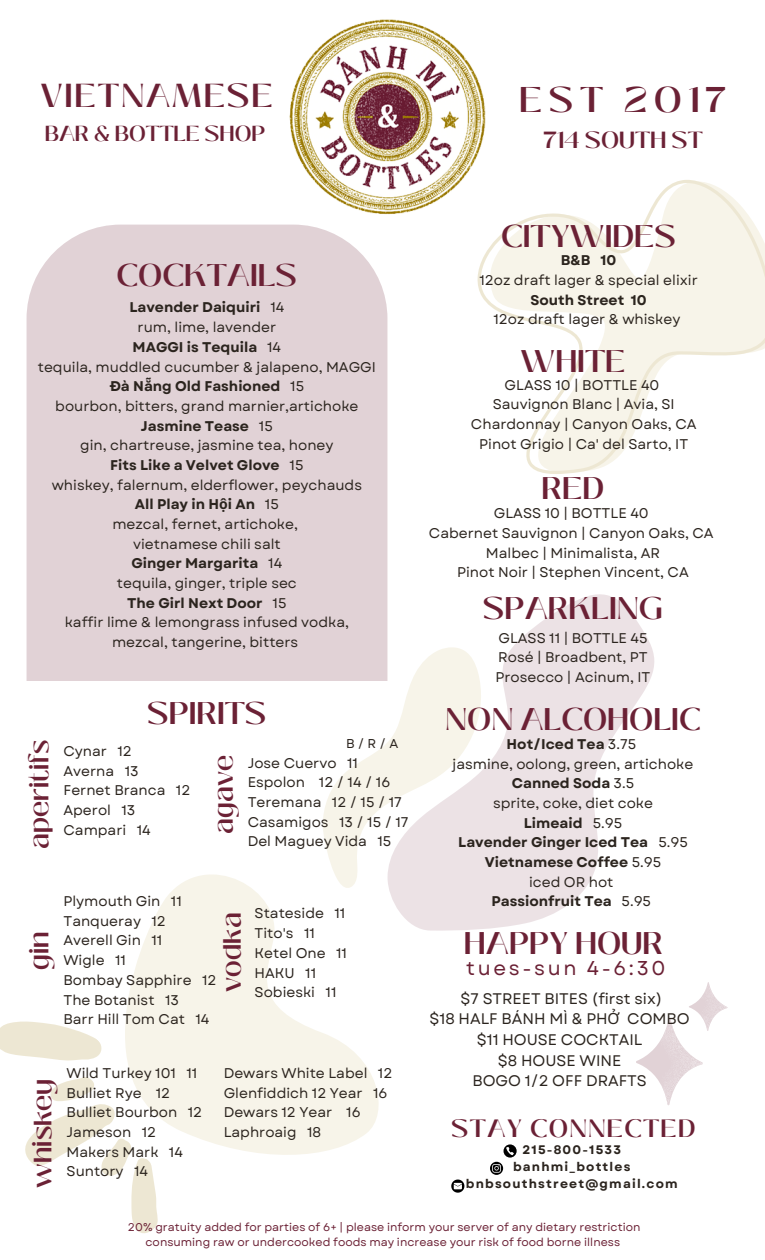
<style>
.page{position:relative;width:765px;height:1260px;background:#fff}
.page>*{position:absolute;margin:0;border:0;box-sizing:border-box;transform-origin:0 0}
.t1{font:600 35.62px "Black Mango";letter-spacing:.185em;color:#6b2135}
.t2{font:600 33.12px "Black Mango";letter-spacing:.05em;color:#6b2135}
.t3{font:600 31.25px "Black Mango";color:#6b2135}
.t4{font:600 25px "Black Mango";color:#6b2135}
.t5{font:600 25px "Black Mango";letter-spacing:.05em;color:#6b2135}
.t6{font:600 23.38px "Black Mango";color:#6b2135}
.t7{font:600 21.62px "Black Mango";letter-spacing:-.005em;color:#6b2135}
.t8{font:20px "Garet";letter-spacing:.135em;color:#6b2135}
.t9{font:15.38px/20.6px "Garet";color:#2b241e;text-align:center}
.t10{font:14px/19.8px "Garet";color:#2b241e}
.t11{font:700 14px "Garet";color:#2b241e}
.t12{font:12.88px "Garet";color:#2b241e}
.t13{font:700 12.38px/16.9px "Garet";letter-spacing:.095em;color:#2b241e;text-align:center}
.t14{font:11.25px/15px "Garet";color:#6b2135;text-align:center}
.s1{font-weight:700}
.s2{font-family:"Noto Sans";font-weight:700}
.s3{font-family:"Noto Sans"}
</style>
<div class="page">
<img style="left:289px;top:19px;width:197px;height:196px">
<svg style="left:636px;top:982px;width:92px;height:123px"></svg>
<div style="left:27px;top:225px;width:360px;height:456px;background:#e1d2d6"></div>
<svg style="left:451px;top:1180px;width:13px;height:13px"></svg>
<svg style="left:490px;top:1144px;width:27px;height:31px"></svg>
<svg style="left:310px;top:579px;width:344px;height:352px;fill:#ece2e5"></svg>
<svg style="left:268px;top:639px;width:268px;height:256px"></svg>
<svg style="left:477px;top:180px;width:288px;height:294px"></svg>
<svg style="left:131px;top:851px;width:255px;height:304px;fill:#f7f4e9"></svg>
<svg style="left:0;top:984px;width:219px;height:249px"></svg>
<h2 class="t2" style="left:40px;top:70px;width:235px">VIETNAMESE</h2>
<h3 class="t7" style="left:45px;top:117px;width:222px">BAR &amp; BOTTLE SHOP</h3>
<h1 class="t1" style="left:519px;top:73px;width:208px">EST 2017</h1>
<h3 class="t6" style="left:543px;top:122px;width:161px">714 SOUTH ST</h3>
<h3 class="t3" style="left:117px;top:252px;width:182px">COCKTAILS</h3>
<p class="t10" style="left:38px;top:298px;width:340px;text-align:center"><span class="s1">Lavender Daiquiri</span> 14<br>rum, lime, lavender<br><span class="s1">MAGGI is Tequila</span> 14<br>tequila, muddled cucumber &amp; jalapeno, MAGGI<br><span class="s1">Đà Nẵng Old Fashioned</span> 15<br>bourbon, bitters, grand marnier,artichoke<br><span class="s1">Jasmine Tease</span> 15<br>gin, chartreuse, jasmine tea, honey<br><span class="s1">Fits Like a Velvet Glove</span> 15<br>whiskey, falernum, elderflower, peychauds<br><span class="s1">All Play in H</span><span class="s2">ộ</span><span class="s1">i An</span> 15<br>mezcal, fernet, artichoke,<br>vietnamese chili salt<br><span class="s1">Ginger Margarita</span> 14<br>tequila, ginger, triple sec<br><span class="s1">The Girl Next Door</span> 15<br>kaffir lime &amp; lemongrass infused vodka, mezcal, tangerine, bitters</p>
<h3 class="t4" style="left:21px;top:849px;width:110px;rotate:-90deg">aperitifs</h3>
<h3 class="t3" style="left:147px;top:690px;width:121px">SPIRITS</h3>
<p class="t10" style="left:64px;top:741px;width:128px">Cynar 12<br>Averna 13<br>Fernet Branca 12<br>Aperol 13<br>Campari 14</p>
<p class="t12" style="left:346px;top:734px;width:54px">B/R/A</p>
<p class="t10" style="left:248px;top:753px;width:162px">Jose Cuervo 11<br>Espolon 12 / 14 / 16<br>Teremana 12 / 15 / 17<br>Casamigos 13 / 15 / 17<br>Del Maguey Vida 15</p>
<h3 class="t4" style="left:205px;top:834px;width:81px;rotate:-90deg">agave</h3>
<h3 class="t4" style="left:21px;top:970px;width:40px;rotate:-90deg">gin</h3>
<p class="t10" style="left:64px;top:891px;width:155px">Plymouth Gin 11<br>Tanqueray 12<br>Averell Gin 11<br>Wigle 11<br>Bombay Sapphire 12<br>The Botanist 13<br>Barr Hill Tom Cat 14</p>
<h3 class="t4" style="left:213px;top:992px;width:81px;rotate:-90deg">vodka</h3>
<p class="t10" style="left:255px;top:904px;width:94px">Stateside 11<br>Tito's 11<br>Ketel One 11<br>HAKU 11</p>
<p class="t10" style="left:255px;top:983px;width:83px">Sobieski 11</p>
<h3 class="t4" style="left:24px;top:1188px;width:111px;rotate:-90deg">whiskey</h3>
<p class="t10" style="left:67px;top:1063px;width:137px">Wild Turkey 101 11<br>Bulliet Rye 12<br>Bulliet Bourbon 12<br>Jameson 12<br>Makers Mark 14</p>
<p class="t10" style="left:67px;top:1162px;width:83px">Suntory 14</p>
<p class="t10" style="left:224px;top:1063px;width:170px">Dewars White Label 12<br>Glenfiddich 12 Year 16<br>Dewars 12 Year 16<br>Laphroaig 18</p>
<h3 class="t3" style="left:501px;top:213px;width:177px">CITYWIDES</h3>
<p class="t11" style="left:561px;top:250px;width:57px">B&amp;B 10</p>
<p class="t10" style="left:479px;top:270px;width:220px">12oz draft lager &amp; special elixir</p>
<p class="t11" style="left:530px;top:290px;width:118px">South Street 10</p>
<p class="t10" style="left:494px;top:310px;width:188px">12oz draft lager &amp; whiskey</p>
<h3 class="t3" style="left:520px;top:338px;width:107px">WHITE</h3>
<p class="t10" style="left:471px;top:375px;width:227px;text-align:center">GLASS 10 | BOTTLE 40<br>Sauvignon Blanc | Avia, SI<br>Chardonnay | Canyon Oaks, CA<br>Pinot Grigio | Ca' del Sarto, IT</p>
<h3 class="t3" style="left:542px;top:465px;width:64px">RED</h3>
<p class="t10" style="left:429px;top:504px;width:286px;text-align:center">GLASS 10 | BOTTLE 40<br>Cabernet Sauvignon | Canyon Oaks, CA<br>Malbec | Minimalista, AR<br>Pinot Noir | Stephen Vincent, CA</p>
<h3 class="t3" style="left:483px;top:585px;width:181px">SPARKLING</h3>
<p class="t10" style="left:496px;top:628px;width:156px">GLASS 11 | BOTTLE 45<br>Rosé | Broadbent, PT<br>Prosecco | Acinum, IT</p>
<h3 class="t3" style="left:445px;top:696px;width:257px">NON ALCOHOLIC</h3>
<p class="t10" style="left:453px;top:734px;width:242px;text-align:center"><span class="s1">Hot/Iced Tea</span> 3.75<br>jasmine, oolong, green, artichoke<br><span class="s1">Canned Soda</span> 3.5<br>sprite, coke, diet coke<br><span class="s1">Limeaid</span> 5.95<br><span class="s1">Lavender Ginger Iced Tea</span> 5.95<br><span class="s1">Vietnamese Coffee</span> 5.95<br>iced OR hot<br><span class="s1">Passionfruit Tea</span> 5.95</p>
<h3 class="t3" style="left:464px;top:920px;width:201px">HAPPY HOUR</h3>
<h3 class="t8" style="left:466px;top:954px;width:201px">tues-sun 4-6:30</h3>
<p class="t9" style="left:430px;top:988px;width:262px">$7 STREET BITES (first six)<br>$18 HALF BÁNH MÌ &amp; PH<span class="s3">Ở</span> COMBO $11 HOUSE COCKTAIL<br>$8 HOUSE WINE<br>BOGO 1/2 OFF DRAFTS</p>
<h3 class="t5" style="left:451px;top:1109px;width:246px">STAY CONNECTED</h3>
<p class="t13" style="left:466px;top:1142px;width:213px">215-800-1533 banhmi_bottles bnbsouthstreet@gmail.com</p>
<p class="t14" style="left:128px;top:1219px;width:514px">20% gratuity added for parties of 6+ | please inform your server of any dietary restriction consuming raw or undercooked foods may increase your risk of food borne illness</p>
</div>
